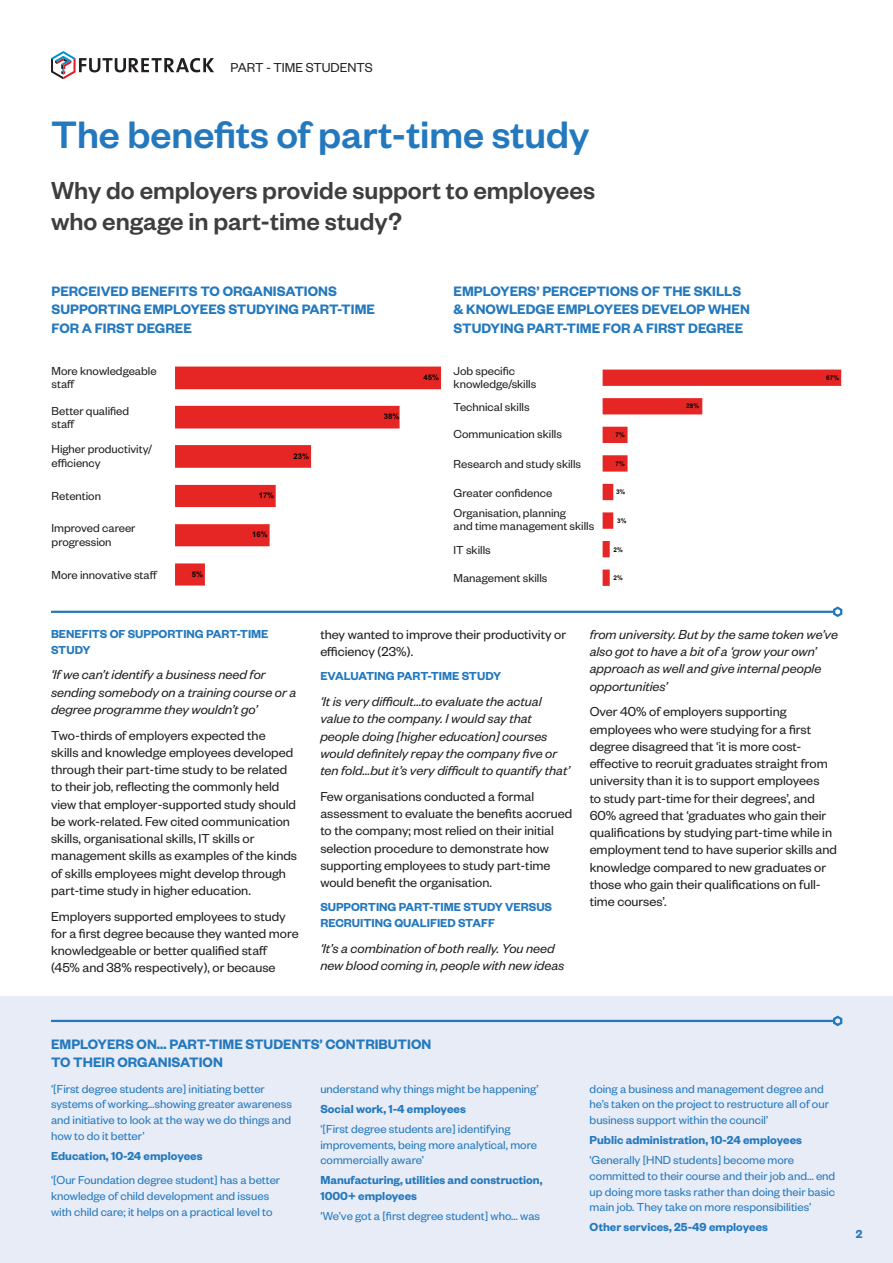
<style>
.page{position:relative;width:893px;height:1263px;background:#fff}
.page>*{position:absolute;margin:0;border:0;box-sizing:border-box;transform-origin:0 0}
.t1{font:500 42px "Founders Grotesk";color:#2479be}
.t2{font:500 27px/30.8px "Founders Grotesk";color:#3e3e3c}
.t3{font:600 15px/18px "Founders Grotesk";color:#2479be}
.t4{font:14.25px/17.2px "Founders Grotesk";color:#231f20}
.t5{font:italic 14.25px/17.2px "Founders Grotesk";color:#231f20}
.t6{font:12.75px/15.8px "Founders Grotesk";color:#2479be}
.t7{font:12.75px/13.5px "Founders Grotesk";color:#231f20}
.t8{font:600 12.75px/15.8px "Founders Grotesk";color:#2479be}
.t9{font:700 7.8px "Arial";color:#040503}
.t10{font:700 6.45px/7.5px "Arial";color:#040503;text-align:center}
</style>
<div class="page">
<svg style="left:51px;top:51px;width:163px;height:28px"></svg>
<div style="left:0;top:997px;width:893px;height:266px;background:#e7ecf7"></div>
<hr style="left:51px;top:611px;width:783px;height:2px;background:#2479be">
<svg style="left:831px;top:606px;width:12px;height:11px"></svg>
<hr style="left:51px;top:1020px;width:783px;height:2px;background:#2479be">
<svg style="left:831px;top:1015px;width:12px;height:12px"></svg>
<svg style="left:603px;top:370px;width:238px;height:216px"></svg>
<svg style="left:175px;top:367px;width:266px;height:218px"></svg>
<p class="t4" style="left:231px;top:58px;width:144px">PART - TIME STUDENTS</p>
<h1 class="t1" style="left:51px;top:108px;width:540px">The benefits of part-time study</h1>
<h2 class="t2" style="left:51px;top:174px;width:546px">Why do employers provide support to employees who engage in part-time study?</h2>
<p class="t3" style="left:52px;top:282px;width:325px">PERCEIVED BENEFITS TO ORGANISATIONS<br>SUPPORTING EMPLOYEES STUDYING PART-TIME<br>FOR A FIRST DEGREE</p>
<p class="t3" style="left:454px;top:282px;width:298px">EMPLOYERS’ PERCEPTIONS OF THE SKILLS &amp; KNOWLEDGE EMPLOYEES DEVELOP WHEN<br>STUDYING PART-TIME FOR A FIRST DEGREE</p>
<p class="t7" style="left:52px;top:363px;width:106px">More knowledgeable staff</p>
<p class="t7" style="left:52px;top:403px;width:79px">Better qualified staff</p>
<p class="t7" style="left:52px;top:442px;width:102px">Higher productivity/ efficiency</p>
<p class="t7" style="left:52px;top:489px;width:51px">Retention</p>
<p class="t7" style="left:52px;top:521px;width:85px">Improved career progression</p>
<p class="t7" style="left:52px;top:567px;width:108px">More innovative staff</p>
<p class="t9" style="left:95px;top:447px;width:75px">Higher productivity/</p>
<p class="t9" style="left:91px;top:570px;width:79px">More innovative staff</p>
<p class="t9" style="left:192px;top:569px;width:13px">5%</p>
<p class="t9" style="left:259px;top:490px;width:17px">17%</p>
<p class="t9" style="left:252px;top:529px;width:17px">16%</p>
<p class="t9" style="left:294px;top:451px;width:17px">23%</p>
<p class="t9" style="left:384px;top:412px;width:17px">38%</p>
<p class="t9" style="left:424px;top:372px;width:17px">45%</p>
<p class="t7" style="left:454px;top:363px;width:84px">Job specific knowledge/skills</p>
<p class="t7" style="left:454px;top:393px;width:110px;line-height:27px">Technical skills<br>Communication skills</p>
<p class="t7" style="left:454px;top:457px;width:129px">Research and study skills</p>
<p class="t7" style="left:454px;top:482px;width:114px;line-height:20.2px">Greater confidence<br>Organisation, planning</p>
<p class="t7" style="left:454px;top:514px;width:142px;line-height:23.2px">and time management skills<br>IT skills</p>
<p class="t7" style="left:454px;top:571px;width:95px">Management skills</p>
<p class="t10" style="left:518px;top:460px;width:81px">Research and study skills</p>
<p class="t10" style="left:514px;top:513px;width:85px">Organisation, planning and time management skills</p>
<p class="t10" style="left:615px;top:431px;width:11px">7%</p>
<p class="t10" style="left:615px;top:460px;width:11px">7%</p>
<p class="t10" style="left:616px;top:488px;width:11px">3%</p>
<p class="t10" style="left:617px;top:517px;width:11px">3%</p>
<p class="t10" style="left:613px;top:546px;width:11px">2%</p>
<p class="t10" style="left:613px;top:574px;width:11px">2%</p>
<p class="t10" style="left:686px;top:402px;width:14px">28%</p>
<p class="t10" style="left:826px;top:374px;width:14px">67%</p>
<p class="t8" style="left:51px;top:625px;width:219px">BENEFITS OF SUPPORTING PART-TIME<br>STUDY</p>
<p class="t5" style="left:51px;top:665px;width:247px">‘If we can’t identify a business need for sending somebody on a training course or a degree programme they wouldn’t go’</p>
<p class="t4" style="left:51px;top:726px;width:248px">Two-thirds of employers expected the<br>skills and knowledge employees developed through their part-time study to be related to their job, reflecting the commonly held view that employer-supported study should be work-related. Few cited communication skills, organisational skills, IT skills or management skills as examples of the kinds of skills employees might develop through part-time study in higher education.</p>
<p class="t4" style="left:51px;top:907px;width:249px">Employers supported employees to study for a first degree because they wanted more knowledgeable or better qualified staff (45% and 38% respectively), or because</p>
<p class="t4" style="left:320px;top:625px;width:247px">they wanted to improve their productivity or efficiency (23%).</p>
<p class="t8" style="left:320px;top:668px;width:182px">EVALUATING PART-TIME STUDY</p>
<p class="t5" style="left:320px;top:692px;width:251px">‘It is very difficult…to evaluate the actual value to the company. I would say that people doing [higher education] courses would definitely repay the company five or ten fold…but it’s very difficult to quantify that’</p>
<p class="t4" style="left:320px;top:787px;width:253px">Few organisations conducted a formal assessment to evaluate the benefits accrued to the company; most relied on their initial selection procedure to demonstrate how supporting employees to study part-time would benefit the organisation.</p>
<p class="t8" style="left:320px;top:899px;width:233px">SUPPORTING PART-TIME STUDY VERSUS<br>RECRUITING QUALIFIED STAFF</p>
<p class="t5" style="left:320px;top:939px;width:246px">‘It’s a combination of both really. You need new blood coming in, people with new ideas</p>
<p class="t5" style="left:590px;top:625px;width:250px">from university. But by the same token we’ve also got to have a bit of a ‘grow your own’ approach as well and give internal people opportunities’</p>
<p class="t4" style="left:590px;top:702px;width:249px">Over 40% of employers supporting employees who were studying for a first degree disagreed that ‘it is more cost&shy;effective to recruit graduates straight from university than it is to support employees<br>to study part-time for their degrees’, and 60% agreed that ‘graduates who gain their qualifications by studying part-time while in employment tend to have superior skills and knowledge compared to new graduates or those who gain their qualifications on full&shy;time courses’.</p>
<p class="t3" style="left:51px;top:1034px;width:382px">EMPLOYERS ON… PART-TIME STUDENTS’ CONTRIBUTION<br>TO THEIR ORGANISATION</p>
<p class="t6" style="left:320px;top:1080px;width:220px">understand why things might be happening’</p>
<p class="t8" style="left:320px;top:1100px;width:147px">Social work, 1-4 employees</p>
<p class="t6" style="left:320px;top:1120px;width:218px">‘[First degree students are] identifying improvements, being more analytical, more commercially aware’</p>
<p class="t8" style="left:320px;top:1172px;width:224px">Manufacturing, utilities and construction,<br>1000+ employees</p>
<p class="t6" style="left:320px;top:1207px;width:221px">‘We’ve got a [first degree student] who… was</p>
<p class="t6" style="left:51px;top:1080px;width:242px">‘[First degree students are] initiating better systems of working…showing greater awareness and initiative to look at the way we do things and how to do it better’</p>
<p class="t8" style="left:51px;top:1147px;width:153px">Education, 10-24 employees</p>
<p class="t6" style="left:51px;top:1171px;width:231px">‘[Our Foundation degree student] has a better knowledge of child development and issues with child care; it helps on a practical level to</p>
<p class="t6" style="left:590px;top:1080px;width:241px">doing a business and management degree and he’s taken on the project to restructure all of our business support within the council’</p>
<p class="t8" style="left:590px;top:1131px;width:214px">Public administration, 10-24 employees</p>
<p class="t6" style="left:590px;top:1151px;width:247px">‘Generally [HND students] become more committed to their course and their job and… end up doing more tasks rather than doing their basic main job. They take on more responsibilities’</p>
<p class="t8" style="left:590px;top:1219px;width:180px">Other services, 25-49 employees</p>
<p class="t8" style="left:856px;top:1226px;width:8px">2</p>
</div>
